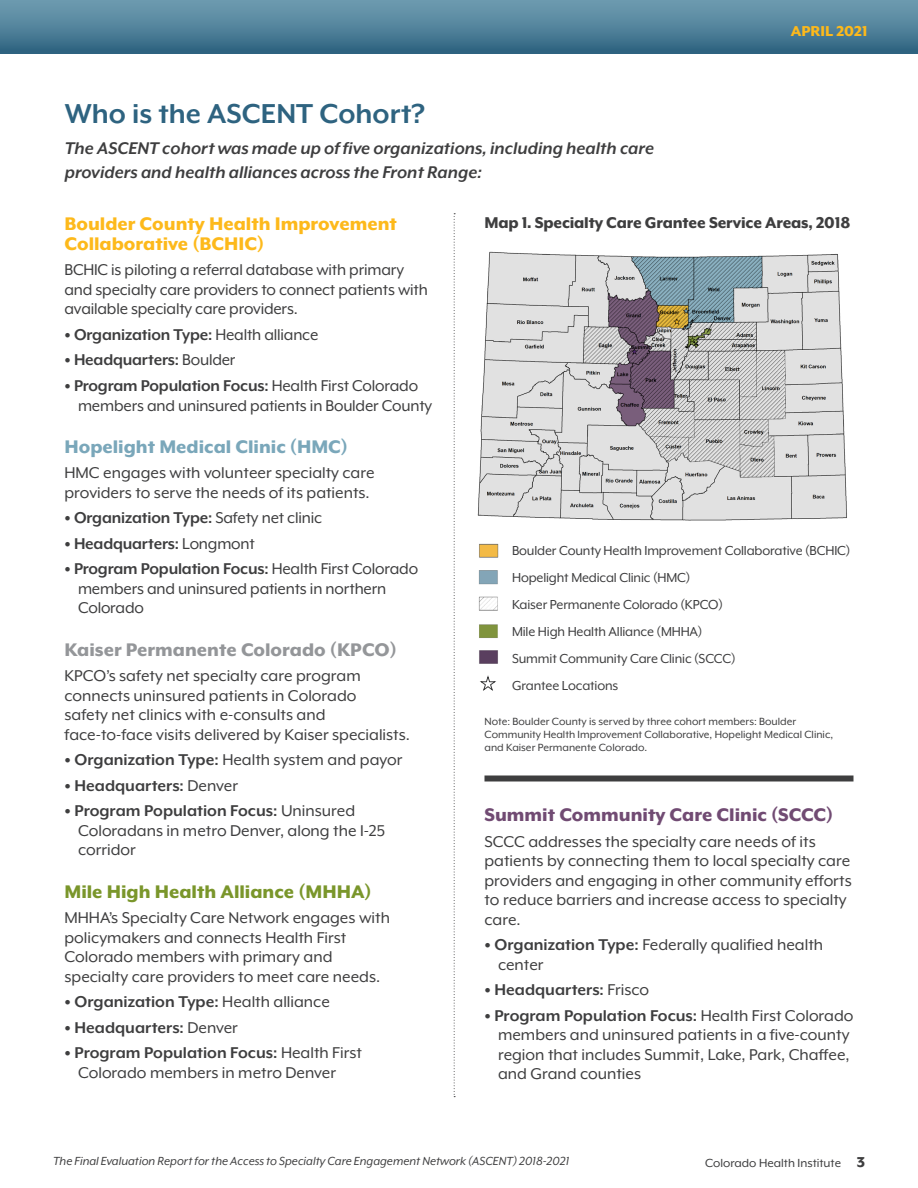
<style>
.page{position:relative;width:918px;height:1188px;background:#fff}
.page>*{position:absolute;margin:0;border:0;box-sizing:border-box;transform-origin:0 0}
.Body_text{font:700 31.5px "Mr Eaves XL Mod OT";color:#2e6380}
.Body_text-2{font:800 21px/19.8px "Mr Eaves XL Mod OT";color:#fdb91b}
.Body_text-3{font:800 21px "Mr Eaves XL Mod OT";color:#714b73}
.Body_text-4{font:800 21px "Mr Eaves XL Mod OT";color:#949699}
.Body_text-5{font:800 21px "Mr Eaves XL Mod OT";color:#7a962b}
.Body_text-6{font:800 21px "Mr Eaves XL Mod OT";color:#7aa7ba}
.Body_text-7{font:italic 700 19.5px/24px "Mr Eaves XL Mod OT";color:#3e3e3f}
.Body_text-8{font:18px/19.5px "Mr Eaves XL Mod OT";color:#3e3e3f}
.Body_text-9{font:700 18px "Mr Eaves XL Mod OT";letter-spacing:-.01em;color:#3e3e3f}
.t1{font:800 18px "Mr Eaves XL Mod OT";letter-spacing:-.01em;color:#3e3e3f}
.t2{font:800 16.5px "Mr Eaves XL Mod OT";color:#fdb91b}
.Body_text-10{font:15px "Mr Eaves XL Mod OT";letter-spacing:-.01em;color:#3e3e3f}
.t3{font:italic 13.5px "Mr Eaves XL Mod OT";color:#3e3e3f}
.t4{font:13.5px "Mr Eaves XL Mod OT";color:#3e3e3f}
.Body_text-11{font:12px/12.8px "Mr Eaves XL Mod OT";color:#3e3e3f}
.s1{font-weight:900}
.s2{font-weight:400}
.s3{font-weight:700}
.s4{font-weight:800;font-size:16.5px}
</style>
<div class="page">
<div style="left:0;top:0;width:918px;height:54px;background:linear-gradient(to bottom,#729fb3,#306581)"></div>
<img style="left:477px;top:251px;width:370px;height:270px">
<div style="left:484px;top:776px;width:370px;height:6px;background:#3e3e3f"></div>
<img style="left:479px;top:543px;width:20px;height:15px">
<img style="left:478px;top:570px;width:20px;height:15px">
<img style="left:478px;top:596px;width:20px;height:15px">
<img style="left:479px;top:624px;width:19px;height:14px">
<img style="left:479px;top:650px;width:19px;height:14px">
<svg style="left:454px;top:213px;width:1px;height:884px"></svg>
<div style="left:545px;top:243px;width:249px;height:9px;background:#fff"></div>
<p class="t2" style="left:791px;top:23px;width:78px">APRIL 2021</p>
<p class="Body_text" style="left:65px;top:97px;width:362px">Who is the ASCENT Cohort?</p>
<p class="Body_text-7" style="left:65px;top:136px;width:591px">The ASCENT cohort was made up of five organizations, including health care providers and health alliances across the Front Range:</p>
<p class="Body_text-2" style="left:64px;top:214px;width:334px">Boulder County Health Improvement<br>Collaborative (BCHIC)</p>
<p class="Body_text-8" style="left:64px;top:260px;width:365px">BCHIC is piloting a referral database with primary and specialty care providers to connect patients with available specialty care providers.</p>
<p class="Body_text-9" style="left:64px;top:325px;width:255px"><span class="s1">•</span> Organization Type: <span class="s2">Health alliance</span></p>
<p class="Body_text-9" style="left:64px;top:351px;width:173px"><span class="s1">•</span> Headquarters: <span class="s2">Boulder</span></p>
<p class="Body_text-8" style="left:78px;top:376px;width:356px;text-indent:-14px"><span class="s1">•</span> <span class="s3">Program Population Focus:</span> Health First Colorado members and uninsured patients in Boulder County</p>
<p class="Body_text-6" style="left:64px;top:436px;width:285px">Hopelight Medical Clinic (HMC)</p>
<p class="Body_text-8" style="left:64px;top:463px;width:312px">HMC engages with volunteer specialty care providers to serve the needs of its patients.</p>
<p class="Body_text-9" style="left:64px;top:509px;width:259px"><span class="s1">•</span> Organization Type: <span class="s2">Safety net clinic</span></p>
<p class="Body_text-9" style="left:64px;top:535px;width:192px"><span class="s1">•</span> Headquarters: <span class="s2">Longmont</span></p>
<p class="Body_text-8" style="left:78px;top:559px;width:342px;text-indent:-14px"><span class="s1">•</span> <span class="s3">Program Population Focus:</span> Health First Colorado members and uninsured patients in northern<br>Colorado</p>
<p class="Body_text-4" style="left:64px;top:639px;width:334px">Kaiser Permanente Colorado (KPCO)</p>
<p class="Body_text-8" style="left:64px;top:666px;width:347px">KPCO’s safety net specialty care program connects uninsured patients in Colorado<br>safety net clinics with e-consults and face-to-face visits delivered by Kaiser specialists.</p>
<p class="Body_text-8" style="left:64px;top:750px;width:339px"><span class="s1">•</span> <span class="s3">Organization Type:</span> Health system and payor</p>
<p class="Body_text-9" style="left:64px;top:776px;width:175px"><span class="s1">•</span> Headquarters: <span class="s2">Denver</span></p>
<p class="Body_text-8" style="left:78px;top:801px;width:309px;text-indent:-14px"><span class="s1">•</span> <span class="s3">Program Population Focus:</span> Uninsured<br>Coloradans in metro Denver, along the I-25 corridor</p>
<p class="Body_text-5" style="left:64px;top:881px;width:309px">Mile High Health Alliance (MHHA)</p>
<p class="Body_text-8" style="left:64px;top:908px;width:327px">MHHA’s Specialty Care Network engages with policymakers and connects Health First Colorado members with primary and specialty care providers to meet care needs.</p>
<p class="Body_text-9" style="left:64px;top:993px;width:267px"><span class="s1">•</span> Organization Type: <span class="s2">Health alliance</span></p>
<p class="Body_text-9" style="left:64px;top:1018px;width:175px"><span class="s1">•</span> Headquarters: <span class="s2">Denver</span></p>
<p class="Body_text-8" style="left:78px;top:1043px;width:285px;text-indent:-14px"><span class="s1">•</span> <span class="s3">Program Population Focus:</span> Health First<br>Colorado members in metro Denver</p>
<p class="t1" style="left:484px;top:213px;width:367px">Map 1. Specialty Care Grantee Service Areas, 2018</p>
<p class="Body_text-10" style="left:512px;top:543px;width:340px">Boulder County Health Improvement Collaborative (BCHIC)</p>
<p class="Body_text-10" style="left:512px;top:570px;width:180px">Hopelight Medical Clinic (HMC)</p>
<p class="Body_text-10" style="left:512px;top:597px;width:212px">Kaiser Permanente Colorado (KPCO)</p>
<p class="Body_text-10" style="left:512px;top:624px;width:192px">Mile High Health Alliance (MHHA)</p>
<p class="Body_text-10" style="left:512px;top:651px;width:225px">Summit Community Care Clinic (SCCC)</p>
<p class="Body_text-10" style="left:512px;top:678px;width:108px">Grantee Locations</p>
<p class="Body_text-11" style="left:484px;top:715px;width:350px">Note: Boulder County is served by three cohort members: Boulder<br>Community Health Improvement Collaborative, Hopelight Medical Clinic, and Kaiser Permanente Colorado.</p>
<p class="Body_text-3" style="left:484px;top:805px;width:350px">Summit Community Care Clinic (SCCC)</p>
<p class="Body_text-8" style="left:484px;top:832px;width:369px">SCCC addresses the specialty care needs of its patients by connecting them to local specialty care providers and engaging in other community efforts to reduce barriers and increase access to specialty care.</p>
<p class="Body_text-8" style="left:498px;top:935px;width:327px;text-indent:-14px"><span class="s1">•</span> <span class="s3">Organization Type:</span> Federally qualified health center</p>
<p class="Body_text-9" style="left:484px;top:981px;width:166px"><span class="s1">•</span> Headquarters: <span class="s2">Frisco</span></p>
<p class="Body_text-8" style="left:498px;top:1006px;width:357px;text-indent:-14px"><span class="s1">•</span> <span class="s3">Program Population Focus:</span> Health First Colorado members and uninsured patients in a five-county region that includes Summit, Lake, Park, Chaffee, and Grand counties</p>
<p class="t3" style="left:53px;top:1154px;width:518px">The Final Evaluation Report for the Access to Specialty Care Engagement Network (ASCENT) 2018-2021</p>
<p class="t4" style="left:705px;top:1156px;width:161px">Colorado Health Institute <span class="s4">3</span></p>
</div>
